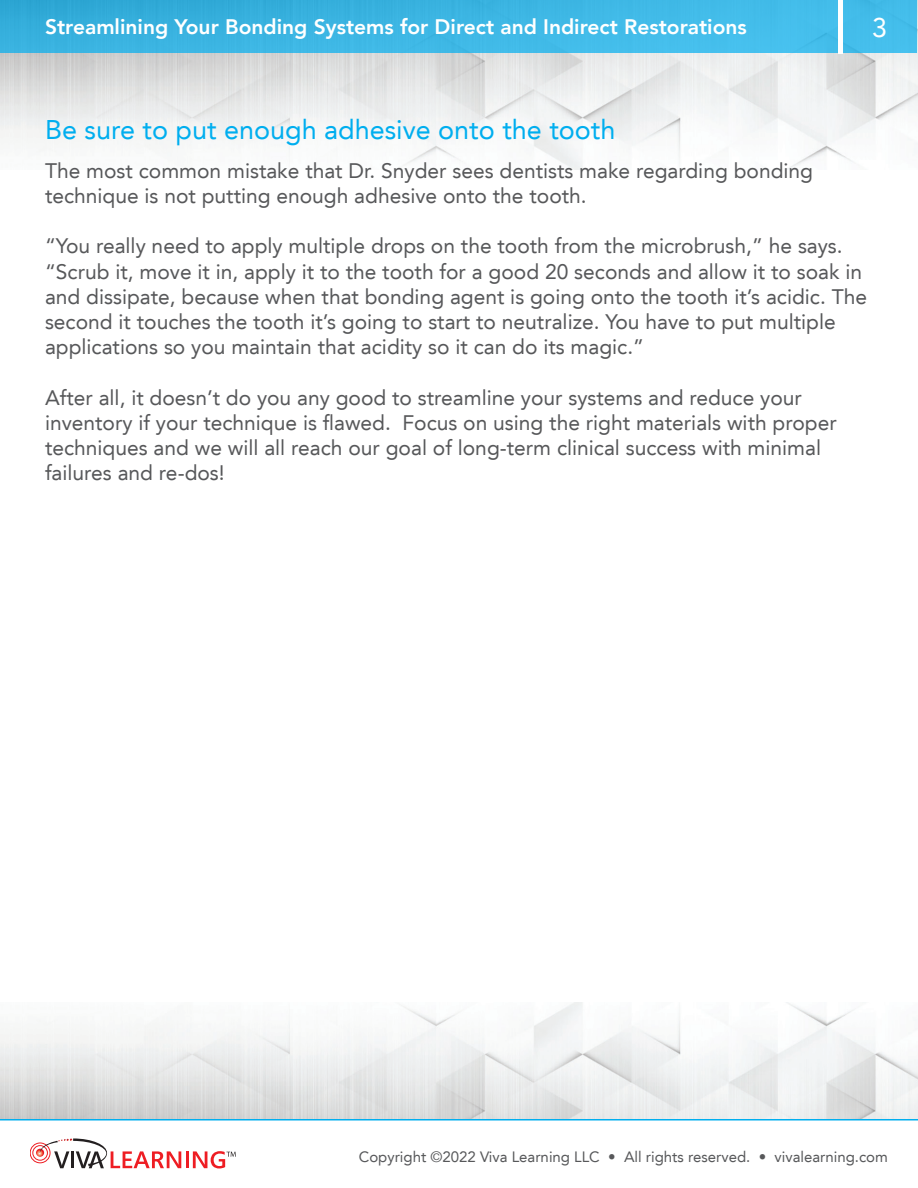
<style>
.page{position:relative;width:918px;height:1188px;background:#fff}
.page>*{position:absolute;margin:0;border:0;box-sizing:border-box;transform-origin:0 0}
.t1{font:27px "Avenir LT";color:#00aeef}
.t2{font:27px "Avenir LT";color:#fff}
.t3{font:21px/25.2px "Avenir LT";color:#57585a}
.t4{font:800 21px "Avenir LT";color:#fff}
.t5{font:15px "Avenir LT";color:#57585a}
</style>
<div class="page">
<img style="left:0;top:1002px;width:918px;height:117px">
<img style="left:0;top:0;width:918px;height:169px">
<div style="left:1px;top:1px;width:916px;height:52px;background:linear-gradient(to right,#34addb,#47c1ee)"></div>
<hr style="left:839px;top:0;width:4px;height:54px;background:#fff">
<hr style="left:186px;top:1151px;width:3px;height:17px;background:#ee1d23">
<svg style="left:30px;top:1138px;width:151px;height:30px"></svg>
<svg style="left:193px;top:1151px;width:43px;height:17px"></svg>
<hr style="left:0;top:1119px;width:918px;height:1px;background:#00aeef">
<p class="t4" style="left:45px;top:14px;width:703px">Streamlining Your Bonding Systems for Direct and Indirect Restorations</p>
<p class="t2" style="left:872px;top:12px;width:17px">3</p>
<p class="t1" style="left:45px;top:114px;width:572px">Be sure to put enough adhesive onto the tooth</p>
<p class="t3" style="left:45px;top:158px;width:770px">The most common mistake that Dr. Snyder sees dentists make regarding bonding technique is not putting enough adhesive onto the tooth.</p>
<p class="t3" style="left:45px;top:234px;width:824px">“You really need to apply multiple drops on the tooth from the microbrush,” he says. “Scrub it, move it in, apply it to the tooth for a good 20 seconds and allow it to soak in and dissipate, because when that bonding agent is going onto the tooth it’s acidic. The second it touches the tooth it’s going to start to neutralize. You have to put multiple applications so you maintain that acidity so it can do its magic.”</p>
<p class="t3" style="left:45px;top:385px;width:793px">After all, it doesn’t do you any good to streamline your systems and reduce your inventory if your technique is flawed. Focus on using the right materials with proper techniques and we will all reach our goal of long-term clinical success with minimal failures and re-dos!</p>
<p class="t5" style="left:359px;top:1148px;width:531px">Copyright ©2022 Viva Learning LLC • All rights reserved. • vivalearning.com</p>
</div>
